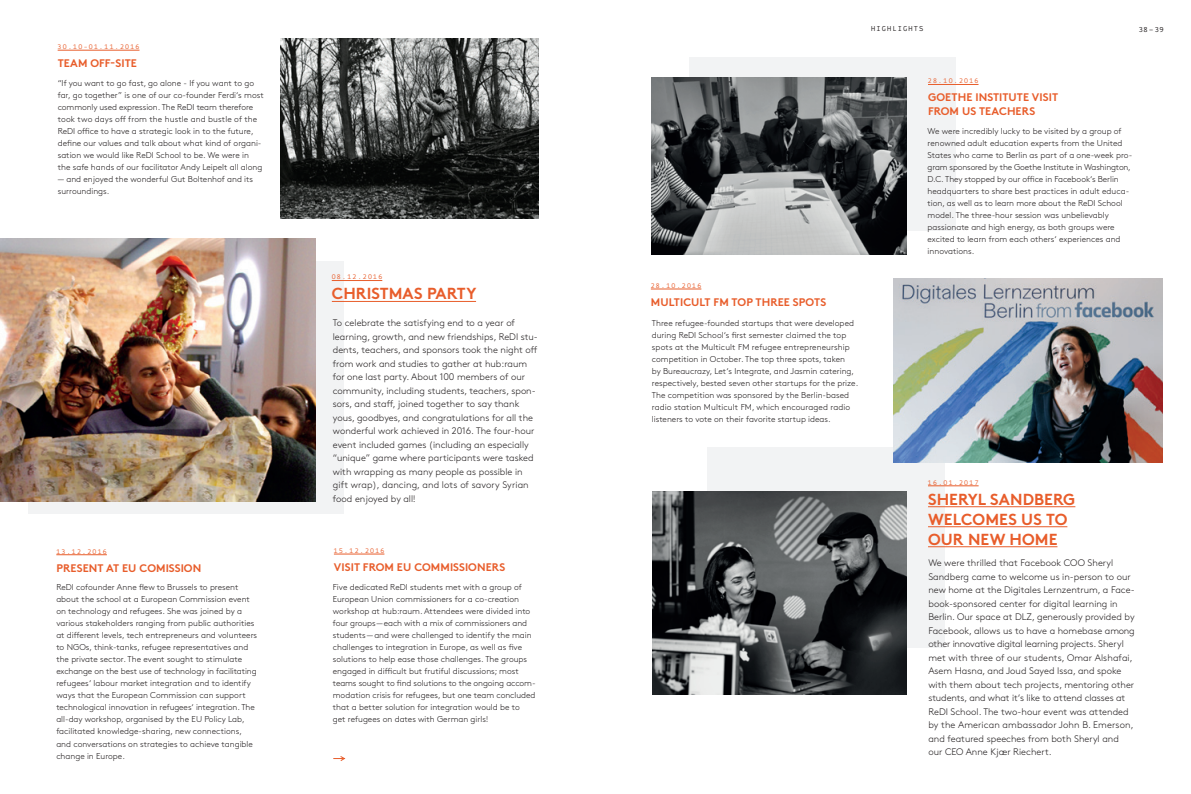
<style>
.page{position:relative;width:1191px;height:794px;background:#fff}
.page>*{position:absolute;margin:0;border:0;box-sizing:border-box;transform-origin:0 0}
.t1{font:700 16px/20px "Brown";letter-spacing:.005em;color:#e85d2b}
.t2{font:700 11px/13.7px "Brown";letter-spacing:.005em;color:#e85d2b}
.t3{font:300 9.5px/13.5px "Brown";color:#231f20}
.t4{font:300 8.5px/12px "Brown";color:#231f20}
.t5{font:500 7px "Ingrid Mono";letter-spacing:.16em;color:#231f20}
.t6{font:500 6.5px "Ingrid Mono";letter-spacing:.2em;color:#e85d2b}
</style>
<div class="page">
<div style="left:28px;top:261px;width:316px;height:252px;background:#f2f3f4"></div>
<div style="left:707px;top:447px;width:237px;height:201px;background:#f2f3f4"></div>
<div style="left:689px;top:57px;width:267px;height:173px;background:#f2f3f4"></div>
<svg style="left:333px;top:756px;width:12px;height:5px"></svg>
<hr style="left:332px;top:280px;width:50px;height:1px;background:#e85d2b">
<hr style="left:332px;top:301px;width:144px;height:1px;background:#e85d2b">
<hr style="left:334px;top:554px;width:50px;height:1px;background:#e85d2b">
<hr style="left:56px;top:554px;width:51px;height:1px;background:#e85d2b">
<hr style="left:651px;top:289px;width:50px;height:1px;background:#e85d2b">
<hr style="left:928px;top:485px;width:50px;height:1px;background:#e85d2b">
<hr style="left:928px;top:506px;width:147px;height:1px;background:#e85d2b">
<hr style="left:928px;top:526px;width:139px;height:1px;background:#e85d2b">
<hr style="left:928px;top:546px;width:129px;height:1px;background:#e85d2b">
<hr style="left:928px;top:84px;width:50px;height:1px;background:#e85d2b">
<hr style="left:58px;top:50px;width:81px;height:1px;background:#e85d2b">
<img style="left:281px;top:38px;width:258px;height:180px">
<img style="left:0;top:238px;width:316px;height:263px">
<img style="left:652px;top:77px;width:255px;height:177px">
<img style="left:893px;top:278px;width:269px;height:185px">
<img style="left:652px;top:492px;width:255px;height:202px">
<p class="t6" style="left:58px;top:43px;width:83px">30.10-01.11.2016</p>
<p class="t2" style="left:58px;top:55px;width:81px">TEAM OFF-SITE</p>
<p class="t4" style="left:58px;top:77px;width:207px">“If you want to go fast, go alone - If you want to go far, go together” is one of our co-founder Ferdi‘s most commonly used expression. The ReDI team therefore took two days off from the hustle and bustle of the ReDI office to have a strategic look in to the future, define our values and talk about what kind of organi&shy;sation we would like ReDI School to be. We were in the safe hands of our facilitator Andy Leipelt all along</p>
<p class="t4" style="left:58px;top:173px;width:197px">— and enjoyed the wonderful Gut Boltenhof and its surroundings.</p>
<p class="t6" style="left:56px;top:547px;width:52px">13.12.2016</p>
<p class="t2" style="left:56px;top:560px;width:146px">PRESENT AT EU COMISSION</p>
<p class="t4" style="left:56px;top:581px;width:202px">ReDI cofounder Anne flew to Brussels to present about the school at a European Commission event on technology and refugees. She was joined by a various stakeholders ranging from public authorities at different levels, tech entrepreneurs and volunteers to NGOs, think-tanks, refugee representatives and the private sector. The event sought to stimulate exchange on the best use of technology in facilitating refugees‘ labour market integration and to identify ways that the European Commission can support technological innovation in refugees‘ integration. The all-day workshop, organised by the EU Policy Lab, facilitated knowledge-sharing, new connections, and conversations on strategies to achieve tangible change in Europe.</p>
<p class="t6" style="left:332px;top:273px;width:52px">08.12.2016</p>
<h1 class="t1" style="left:332px;top:282px;width:146px">CHRISTMAS PARTY</h1>
<p class="t3" style="left:333px;top:315px;width:207px">To celebrate the satisfying end to a year of learning, growth, and new friendships, ReDI stu&shy;dents, teachers, and sponsors took the night off from work and studies to gather at hub:raum for one last party. About 100 members of our community, including students, teachers, spon&shy;sors, and staff, joined together to say thank yous, goodbyes, and congratulations for all the wonderful work achieved in 2016. The four-hour event included games (including an especially “unique” game where participants were tasked with wrapping as many people as possible in gift wrap), dancing, and lots of savory Syrian food enjoyed by all!</p>
<p class="t6" style="left:334px;top:546px;width:52px">15.12.2016</p>
<p class="t2" style="left:334px;top:559px;width:173px">VISIT FROM EU COMMISSIONERS</p>
<p class="t4" style="left:333px;top:581px;width:204px">Five dedicated ReDI students met with a group of European Union commissioners for a co-creation workshop at hub:raum. Attendees were divided into four groups—each with a mix of commissioners and students—and were challenged to identify the main challenges to integration in Europe, as well as five solutions to help ease those challenges. The groups engaged in difficult but frutiful discussions; most teams sought to find solutions to the ongoing accom&shy;modation crisis for refugees, but one team concluded that a better solution for integration would be to<br>get refugees on dates with German girls!</p>
<p class="t5" style="left:871px;top:24px;width:54px">HIGHLIGHTS</p>
<p class="t5" style="left:1139px;top:25px;width:26px">38– 39</p>
<p class="t6" style="left:651px;top:281px;width:52px">28.10.2016</p>
<p class="t2" style="left:651px;top:294px;width:177px">MULTICULT FM TOP THREE SPOTS</p>
<p class="t4" style="left:652px;top:317px;width:208px">Three refugee-founded startups that were developed during ReDI School‘s first semester claimed the top spots at the Multicult FM refugee entrepreneurship competition in October. The top three spots, taken<br>by Bureaucrazy, Let‘s Integrate, and Jasmin catering, respectively, bested seven other startups for the prize.<br>The competition was sponsored by the Berlin-based radio station Multicult FM, which encouraged radio listeners to vote on their favorite startup ideas.</p>
<p class="t6" style="left:928px;top:77px;width:52px">28.10.2016</p>
<p class="t2" style="left:928px;top:90px;width:132px">GOETHE INSTITUTE VISIT<br>FROM US TEACHERS</p>
<p class="t4" style="left:927px;top:125px;width:206px">We were incredibly lucky to be visited by a group of renowned adult education experts from the United States who came to Berlin as part of a one-week pro&shy;gram sponsored by the Goethe Institute in Washington, D.C. They stopped by our office in Facebook‘s Berlin headquarters to share best practices in adult educa&shy;tion, as well as to learn more about the ReDI School model. The three-hour session was unbelievably passionate and high energy, as both groups were excited to learn from each others‘ experiences and innovations.</p>
<p class="t6" style="left:928px;top:478px;width:52px">16.01.2017</p>
<h1 class="t1" style="left:928px;top:487px;width:149px">SHERYL SANDBERG<br>WELCOMES US TO<br>OUR NEW HOME</h1>
<p class="t3" style="left:928px;top:555px;width:208px">We were thrilled that Facebook COO Sheryl Sandberg came to welcome us in-person to our new home at the Digitales Lernzentrum, a Face&shy;book-sponsored center for digital learning in Berlin. Our space at DLZ, generously provided by Facebook, allows us to have a homebase among other innovative digital learning projects. Sheryl met with three of our students, Omar Alshafai, Asem Hasna, and Joud Sayed Issa, and spoke with them about tech projects, mentoring other students, and what it‘s like to attend classes at ReDI School. The two-hour event was attended by the American ambassador John B. Emerson, and featured speeches from both Sheryl and our CEO Anne Kjær Riechert.</p>
</div>
